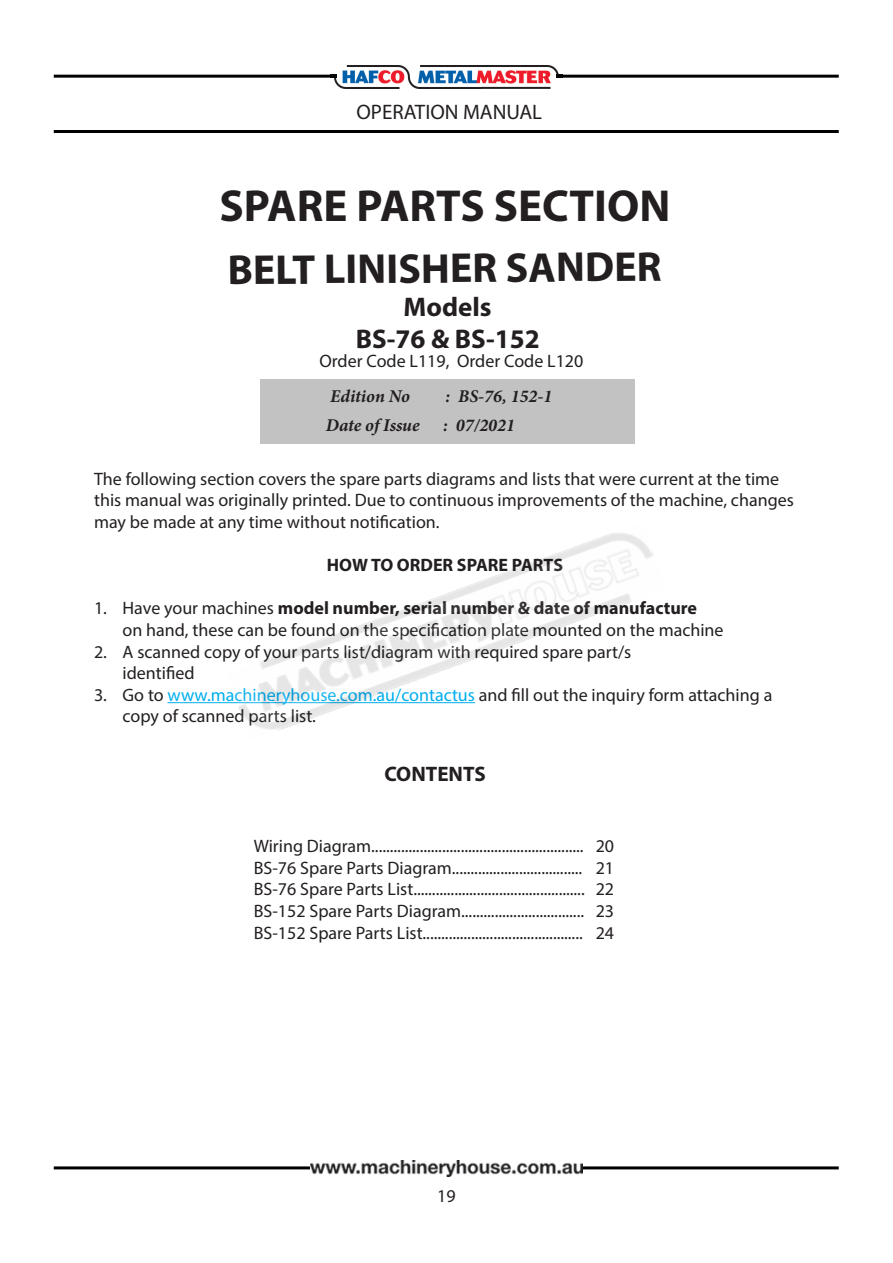
<style>
.page{position:relative;width:893px;height:1263px;background:#fff}
.page>*{position:absolute;margin:0;border:0;box-sizing:border-box;transform-origin:0 0}
.t1{font:700 45px "Myriad Pro";color:#231f20}
.t2{font:700 42px "Myriad Pro";letter-spacing:-.01em;color:#231f20}
.t3{font:700 27px "Myriad Pro";color:#231f20}
.t4{font:21px "Myriad Pro";color:#231f20}
.t5{font:700 21px "Myriad Pro";color:#231f20}
.t6{font:18px/21.6px "Myriad Pro";color:#231f20}
.t7{font:italic 700 18px "Minion Pro";color:#231f20}
.t8{font:700 18px "Myriad Pro";color:#231f20}
.s1{font-weight:700}
.s2{color:#00aeef}
</style>
<div class="page">
<hr style="left:54px;top:1166px;width:785px;height:3px;background:#000">
<img style="left:310px;top:1160px;width:272px;height:17px">
<hr style="left:54px;top:75px;width:785px;height:3px;background:#000">
<img style="left:334px;top:65px;width:224px;height:24px">
<hr style="left:54px;top:130px;width:785px;height:3px;background:#000">
<hr style="left:168px;top:702px;width:307px;height:1px;background:#00aeef">
<div style="left:260px;top:380px;width:375px;height:64px;background:#c1c2c1"></div>
<img style="left:227px;top:532px;width:427px;height:199px">
<p class="t4" style="left:356px;top:99px;width:187px">OPERATION MANUAL</p>
<p class="t1" style="left:220px;top:177px;width:452px">SPARE PARTS SECTION</p>
<p class="t2" style="left:228px;top:241px;width:436px">BELT LINISHER SANDER</p>
<p class="t3" style="left:404px;top:289px;width:90px">Models</p>
<p class="t3" style="left:356px;top:321px;width:185px">BS-76 &amp; BS-152</p>
<p class="t6" style="left:319px;top:349px;width:265px">Order Code L119, Order Code L120</p>
<p class="t7" style="left:330px;top:383px;width:81px">Edition No</p>
<p class="t7" style="left:446px;top:383px;width:108px">: BS-76, 152-1</p>
<p class="t7" style="left:326px;top:412px;width:95px">Date of Issue</p>
<p class="t7" style="left:443px;top:412px;width:73px">: 07/2021</p>
<p class="t6" style="left:94px;top:468px;width:701px">The following section covers the spare parts diagrams and lists that were current at the time this manual was originally printed. Due to continuous improvements of the machine, changes may be made at any time without notification.</p>
<p class="t8" style="left:327px;top:553px;width:238px">HOW TO ORDER SPARE PARTS</p>
<p class="t6" style="left:123px;top:597px;width:603px;text-indent:-28px">1. Have your machines <span class="s1">model number, serial number &amp; date of manufacture<br></span>on hand, these can be found on the specification plate mounted on the machine</p>
<p class="t6" style="left:94px;top:640px;width:539px">2. A scanned copy of your parts list/diagram with required spare part/s</p>
<p class="t6" style="left:123px;top:662px;width:74px">identified</p>
<p class="t6" style="left:123px;top:684px;width:651px;text-indent:-28px">3. Go to <span class="s2">www.machineryhouse.com.au/contactus</span> and fill out the inquiry form attaching a copy of scanned parts list.</p>
<p class="t5" style="left:384px;top:760px;width:103px">CONTENTS</p>
<p class="t6" style="left:254px;top:835px;width:362px">Wiring Diagram......................................................... 20</p>
<p class="t6" style="left:254px;top:857px;width:362px">BS-76 Spare Parts Diagram................................... 21</p>
<p class="t6" style="left:254px;top:878px;width:362px">BS-76 Spare Parts List.............................................. 22</p>
<p class="t6" style="left:254px;top:900px;width:362px">BS-152 Spare Parts Diagram................................. 23</p>
<p class="t6" style="left:254px;top:921px;width:362px">BS-152 Spare Parts List........................................... 24</p>
<p class="t6" style="left:437px;top:1185px;width:20px">19</p>
</div>
